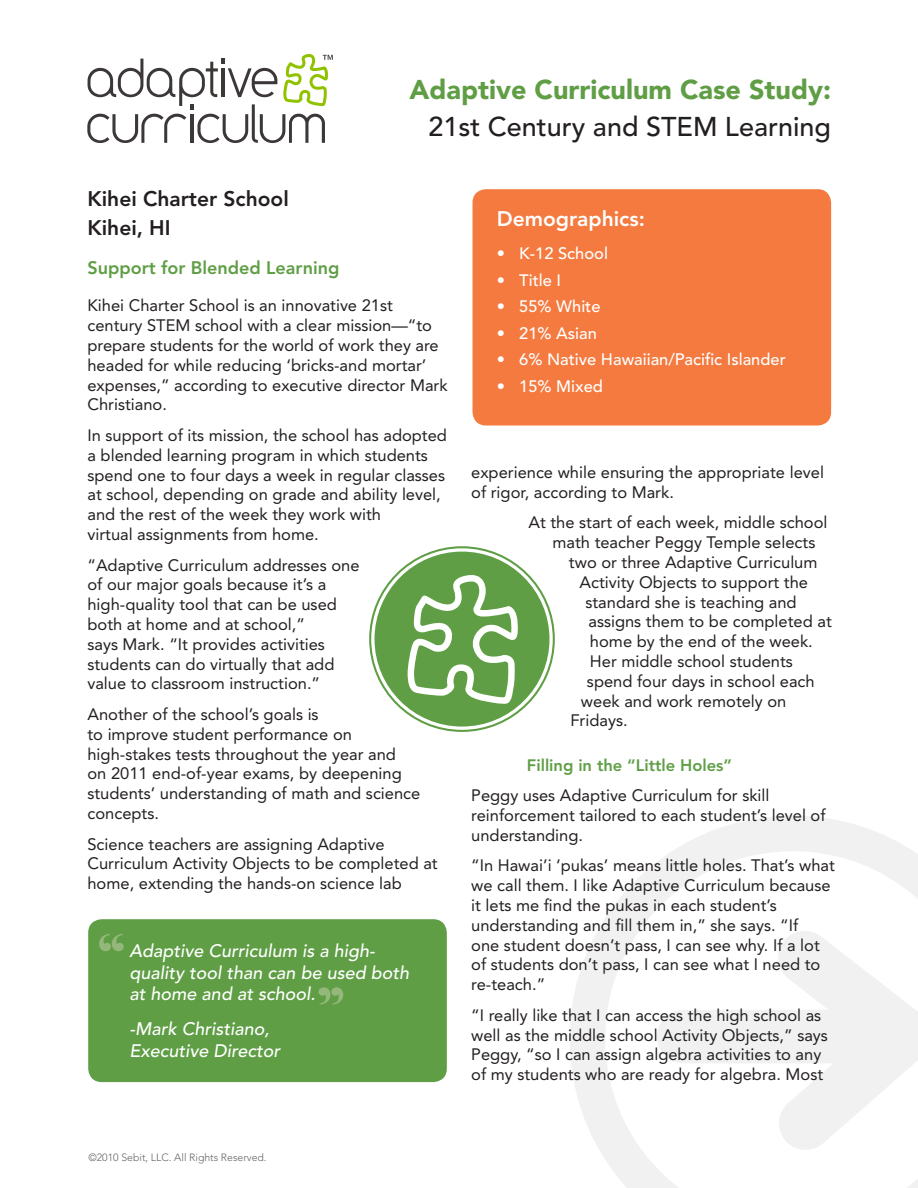
<style>
.page{position:relative;width:918px;height:1188px;background:#fff}
.page>*{position:absolute;margin:0;border:0;box-sizing:border-box;transform-origin:0 0}
.t1{font:900 27px "Avenir";color:#5f9e45}
.t2{font:500 27px "Avenir";color:#231f20}
.body_copy2{font:800 21px "Avenir";color:#231f20}
.t3{font:800 21px "Avenir";color:#fff}
.t4{font:italic 500 18px/21.6px "Avenir";color:#fff}
.Green_Subhead{font:800 18px "Avenir";color:#5f9e45}
.body_copy2-2{font:16.5px/19.8px "Avenir";color:#231f20}
.t5{font:500 16.5px "Avenir";color:#fff}
.body_copy2-3{font:800 16.5px "Avenir";color:#5f9e45}
.t6{font:300 10.5px "Avenir";color:#636466}
</style>
<div class="page">
<svg style="left:570px;top:816px;width:348px;height:372px"></svg>
<svg style="left:657px;top:931px;width:261px;height:219px"></svg>
<div style="left:88px;top:919px;width:359px;height:163px;background:#5f9e45;border-radius:14px"></div>
<svg style="left:99px;top:934px;width:25px;height:17px"></svg>
<svg style="left:319px;top:987px;width:24px;height:18px"></svg>
<svg style="left:87px;top:54px;width:246px;height:89px"></svg>
<div style="left:472px;top:189px;width:359px;height:237px;background:#f47a3f;border-radius:14px"></div>
<svg style="left:369px;top:546px;width:186px;height:186px;background:#79ae64"></svg>
<svg style="left:404px;top:575px;width:116px;height:133px"></svg>
<p class="t1" style="left:410px;top:73px;width:423px">Adaptive Curriculum Case Study:</p>
<p class="t2" style="left:428px;top:111px;width:404px">21st Century and STEM Learning</p>
<p class="body_copy2" style="left:87px;top:186px;width:203px">Kihei Charter School</p>
<p class="body_copy2" style="left:87px;top:215px;width:85px">Kihei, HI</p>
<p class="Green_Subhead" style="left:87px;top:257px;width:254px">Support for Blended Learning</p>
<p class="body_copy2-2" style="left:87px;top:296px;width:362px">Kihei Charter School is an innovative 21st century STEM school with a clear mission—“to prepare students for the world of work they are headed for while reducing ‘bricks-and mortar’ expenses,” according to executive director Mark Christiano.</p>
<p class="body_copy2-2" style="left:87px;top:425px;width:361px">In support of its mission, the school has adopted a blended learning program in which students spend one to four days a week in regular classes at school, depending on grade and ability level, and the rest of the week they work with<br>virtual assignments from home.</p>
<p class="body_copy2-2" style="left:87px;top:555px;width:274px">“Adaptive Curriculum addresses one of our major goals because it’s a high-quality tool that can be used both at home and at school,”<br>says Mark. “It provides activities students can do virtually that add value to classroom instruction.”</p>
<p class="body_copy2-2" style="left:87px;top:704px;width:334px">Another of the school’s goals is<br>to improve student performance on high-stakes tests throughout the year and<br>on 2011 end-of-year exams, by deepening students’ understanding of math and science concepts.</p>
<p class="body_copy2-2" style="left:87px;top:834px;width:352px">Science teachers are assigning Adaptive<br>Curriculum Activity Objects to be completed at home, extending the hands-on science lab</p>
<p class="t4" style="left:130px;top:940px;width:281px">Adaptive Curriculum is a high&shy;quality tool than can be used both at home and at school.</p>
<p class="t4" style="left:130px;top:1019px;width:152px">-Mark Christiano,<br>Executive Director</p>
<p class="t3" style="left:497px;top:206px;width:150px">Demographics:</p>
<p class="t5" style="left:497px;top:244px;width:113px">• K-12 School</p>
<p class="t5" style="left:497px;top:271px;width:66px">• Title I</p>
<p class="t5" style="left:497px;top:297px;width:105px">• 55% White</p>
<p class="t5" style="left:497px;top:324px;width:102px">• 21% Asian</p>
<p class="t5" style="left:497px;top:350px;width:290px">• 6% Native Hawaiian/Pacific Islander</p>
<p class="t5" style="left:497px;top:377px;width:108px">• 15% Mixed</p>
<p class="body_copy2-2" style="left:471px;top:462px;width:354px">experience while ensuring the appropriate level of rigor, according to Mark.</p>
<p class="body_copy2-2" style="left:528px;top:513px;width:301px">At the start of each week, middle school</p>
<p class="body_copy2-2" style="left:552px;top:533px;width:264px">math teacher Peggy Temple selects</p>
<p class="body_copy2-2" style="left:569px;top:552px;width:250px">two or three Adaptive Curriculum</p>
<p class="body_copy2-2" style="left:579px;top:572px;width:230px">Activity Objects to support the</p>
<p class="body_copy2-2" style="left:585px;top:592px;width:213px">standard she is teaching and</p>
<p class="body_copy2-2" style="left:588px;top:612px;width:245px">assigns them to be completed at</p>
<p class="body_copy2-2" style="left:590px;top:632px;width:224px">home by the end of the week.</p>
<p class="body_copy2-2" style="left:590px;top:651px;width:204px">Her middle school students</p>
<p class="body_copy2-2" style="left:587px;top:671px;width:229px">spend four days in school each</p>
<p class="body_copy2-2" style="left:581px;top:691px;width:207px">week and work remotely on</p>
<p class="body_copy2-2" style="left:570px;top:711px;width:59px">Fridays.</p>
<p class="body_copy2-3" style="left:527px;top:755px;width:207px">Filling in the “Little Holes”</p>
<p class="body_copy2-2" style="left:471px;top:786px;width:356px">Peggy uses Adaptive Curriculum for skill reinforcement tailored to each student’s level of understanding.</p>
<p class="body_copy2-2" style="left:471px;top:856px;width:365px">“In Hawai’i ‘pukas’ means little holes. That’s what we call them. I like Adaptive Curriculum because it lets me find the pukas in each student’s understanding and fill them in,” she says. “If<br>one student doesn’t pass, I can see why. If a lot of students don’t pass, I can see what I need to re-teach.”</p>
<p class="body_copy2-2" style="left:471px;top:1005px;width:358px">“I really like that I can access the high school as well as the middle school Activity Objects,” says Peggy, “so I can assign algebra activities to any of my students who are ready for algebra. Most</p>
<p class="t6" style="left:88px;top:1152px;width:180px">©2010 Sebit, LLC. All Rights Reserved.</p>
</div>
